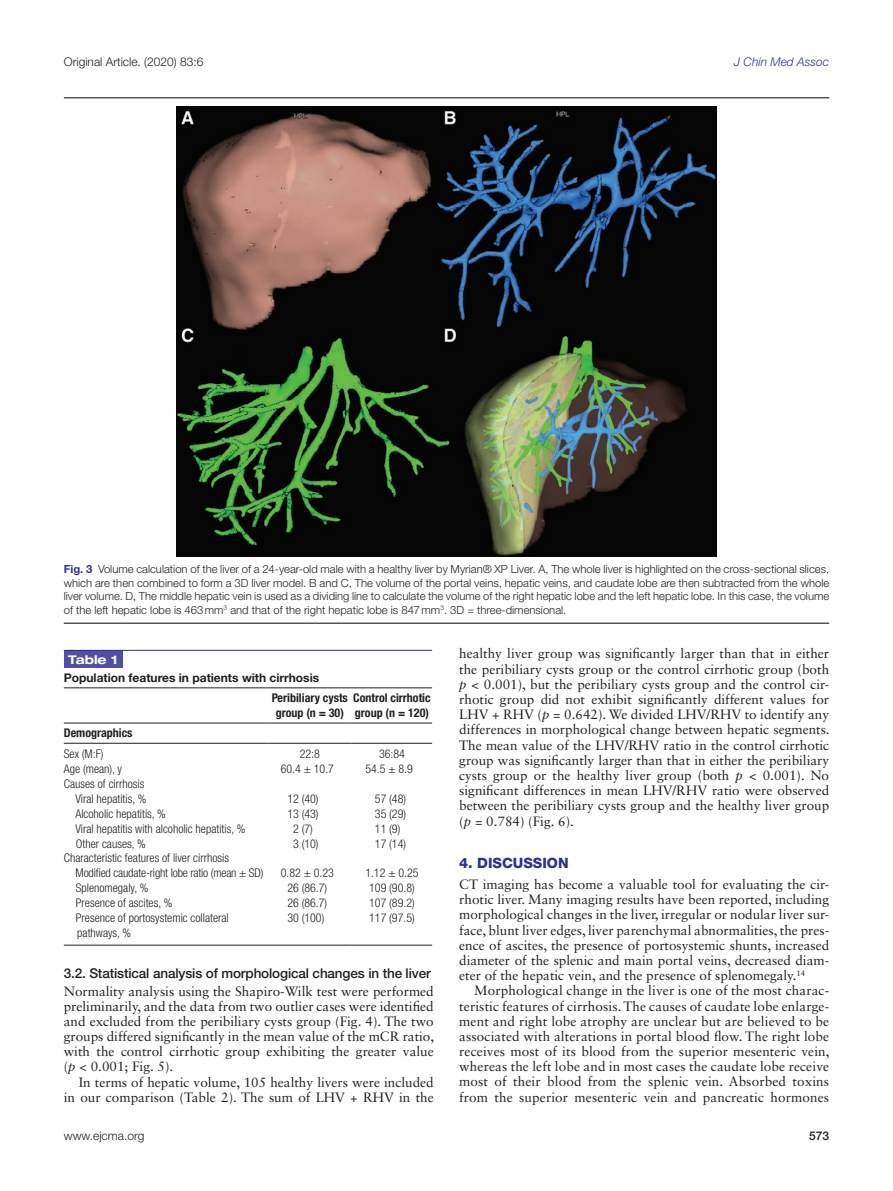
<style>
.page{position:relative;width:893px;height:1191px;background:#fff}
.page>*{position:absolute;margin:0;border:0;box-sizing:border-box;transform-origin:0 0}
.t1{font:800 14.25px "Helvetica Neue LT Std";color:#2e3092}
.t2{font:13.5px/15.1px "Sabon LT Std";color:#231f20;text-align:justify}
.t3{font:500 13.5px "Helvetica Neue LT Std";letter-spacing:-.01em;color:#231f20}
.t4{font:300 condensed 12px/15px "Helvetica Neue LT Std";color:#231f20}
.t5{font:700 condensed 12px/15px "Helvetica Neue LT Std";color:#231f20}
.t6{font:700 12px "Helvetica Neue LT Std";color:#231f20}
.t7{font:300 12px "Helvetica Neue LT Std";color:#231f20}
.t8{font:italic 300 12px "Helvetica Neue LT Std";color:#2e3092}
.t9{font:700 expanded 12px "Helvetica Neue LT Std";color:#fff}
.t10{font:500 12px "Helvetica Neue LT Std";color:#231f20}
.t11{font:300 11.25px/13.5px "Helvetica Neue LT Std";color:#231f20;text-align:justify}
.s1{font-weight:700;color:#2e3092}
.s2{font-style:italic}
</style>
<div class="page">
<img style="left:176px;top:107px;width:540px;height:449px">
<hr style="left:64px;top:97px;width:765px;height:1px;background:#231f20">
<hr style="left:64px;top:622px;width:765px;height:2px;background:#231f20">
<hr style="left:268px;top:743px;width:84px;height:1px;background:#231f20">
<hr style="left:352px;top:743px;width:80px;height:1px;background:#231f20">
<hr style="left:64px;top:687px;width:204px;height:1px;background:#231f20">
<hr style="left:268px;top:687px;width:84px;height:1px;background:#231f20">
<hr style="left:268px;top:722px;width:84px;height:1px;background:#231f20">
<hr style="left:352px;top:687px;width:80px;height:1px;background:#231f20">
<hr style="left:352px;top:722px;width:80px;height:1px;background:#231f20">
<hr style="left:64px;top:722px;width:204px;height:1px;background:#231f20">
<hr style="left:64px;top:743px;width:204px;height:1px;background:#231f20">
<hr style="left:64px;top:944px;width:204px;height:1px;background:#231f20">
<hr style="left:268px;top:944px;width:84px;height:1px;background:#231f20">
<hr style="left:352px;top:944px;width:80px;height:1px;background:#231f20">
<div style="left:64px;top:650px;width:58px;height:17px;background:#504fa1"></div>
<hr style="left:64px;top:650px;width:368px;height:1px;background:#2e3092">
<p class="t7" style="left:64px;top:54px;width:141px">Original Article. (2020) 83:6</p>
<p class="t8" style="left:734px;top:54px;width:96px">J Chin Med Assoc</p>
<p class="t11" style="left:64px;top:562px;width:767px"><span class="s1">Fig. 3</span> Volume calculation of the liver of a 24-year-old male with a healthy liver by Myrian® XP Liver. A, The whole liver is highlighted on the cross-sectional slices, which are then combined to form a 3D liver model. B and C, The volume of the portal veins, hepatic veins, and caudate lobe are then subtracted from the whole liver volume. D, The middle hepatic vein is used as a dividing line to calculate the volume of the right hepatic lobe and the left hepatic lobe. In this case, the volume of the left hepatic lobe is 463mm<sup>3</sup> and that of the right hepatic lobe is 847mm<sup>3</sup>. 3D = three-dimensional.</p>
<p class="t9" style="left:68px;top:652px;width:51px">Table 1</p>
<p class="t6" style="left:64px;top:670px;width:257px">Population features in patients with cirrhosis</p>
<p class="t5" style="left:276px;top:689px;width:156px;text-indent:-4px">Peribiliary cysts Control cirrhotic group (n = 30)</p>
<p class="t2" style="left:459px;top:646px;width:372px">healthy liver group was significantly larger than that in either the peribiliary cysts group or the control cirrhotic group (both <span class="s2">p</span> &lt; 0.001), but the peribiliary cysts group and the control cir&shy;rhotic group did not exhibit significantly different values for LHV + RHV (<span class="s2">p</span> = 0.642). We divided LHV/RHV to identify any differences in morphological change between hepatic segments.<br>The mean value of the LHV/RHV ratio in the control cirrhotic group was significantly larger than that in either the peribiliary cysts group or the healthy liver group (both <span class="s2">p</span> &lt; 0.001). No significant differences in mean LHV/RHV ratio were observed between the peribiliary cysts group and the healthy liver group (<span class="s2">p</span> = 0.784) (Fig. 6).</p>
<p class="t1" style="left:459px;top:854px;width:111px">4. DISCUSSION</p>
<p class="t2" style="left:459px;top:876px;width:371px">CT imaging has become a valuable tool for evaluating the cir&shy;rhotic liver. Many imaging results have been reported, including morphological changes in the liver, irregular or nodular liver sur&shy;face, blunt liver edges, liver parenchymal abnormalities, the pres&shy;ence of ascites, the presence of portosystemic shunts, increased diameter of the splenic and main portal veins, decreased diam&shy;eter of the hepatic vein, and the presence of splenomegaly.<sup>14</sup></p>
<p class="t2" style="left:459px;top:983px;width:372px;text-indent:15px">Morphological change in the liver is one of the most charac&shy;teristic features of cirrhosis. The causes of caudate lobe enlarge&shy;ment and right lobe atrophy are unclear but are believed to be associated with alterations in portal blood flow. The right lobe receives most of its blood from the superior mesenteric vein, whereas the left lobe and in most cases the caudate lobe receive most of their blood from the splenic vein. Absorbed toxins from the superior mesenteric vein and pancreatic hormones</p>
<p class="t5" style="left:355px;top:704px;width:75px">group (n = 120)</p>
<p class="t5" style="left:64px;top:725px;width:70px">Demographics</p>
<p class="t4" style="left:64px;top:746px;width:41px">Sex (M:F)</p>
<p class="t4" style="left:300px;top:746px;width:22px">22:8</p>
<p class="t4" style="left:379px;top:746px;width:27px">36:84</p>
<p class="t4" style="left:64px;top:761px;width:60px">Age (mean), y</p>
<p class="t4" style="left:281px;top:761px;width:55px">60.4 ± 10.7</p>
<p class="t4" style="left:365px;top:761px;width:49px">54.5 ± 8.9</p>
<p class="t4" style="left:64px;top:776px;width:84px;text-align:right">Causes of cirrhosis<br>Viral hepatitis, %</p>
<p class="t4" style="left:287px;top:791px;width:33px">12 (40)</p>
<p class="t4" style="left:375px;top:791px;width:33px">57 (48)</p>
<p class="t4" style="left:75px;top:805px;width:92px">Alcoholic hepatitis, %</p>
<p class="t4" style="left:287px;top:805px;width:33px">13 (43)</p>
<p class="t4" style="left:375px;top:805px;width:33px">35 (29)</p>
<p class="t4" style="left:75px;top:820px;width:171px">Viral hepatitis with alcoholic hepatitis, %</p>
<p class="t4" style="left:293px;top:820px;width:21px">2 (7)</p>
<p class="t4" style="left:375px;top:820px;width:27px">11 (9)</p>
<p class="t4" style="left:76px;top:835px;width:71px">Other causes, %</p>
<p class="t4" style="left:293px;top:835px;width:27px">3 (10)</p>
<p class="t4" style="left:375px;top:835px;width:33px">17 (14)</p>
<p class="t4" style="left:76px;top:850px;width:189px;text-indent:-12px">Characteristic features of liver cirrhosis<br>Modified caudate-right lobe ratio (mean ± SD)</p>
<p class="t4" style="left:281px;top:865px;width:55px">0.82 ± 0.23</p>
<p class="t4" style="left:365px;top:865px;width:55px">1.12 ± 0.25</p>
<p class="t4" style="left:76px;top:880px;width:74px">Splenomegaly, %</p>
<p class="t4" style="left:287px;top:880px;width:41px">26 (86.7)</p>
<p class="t4" style="left:369px;top:880px;width:47px">109 (90.8)</p>
<p class="t4" style="left:76px;top:895px;width:98px">Presence of ascites, %</p>
<p class="t4" style="left:287px;top:895px;width:41px">26 (86.7)</p>
<p class="t4" style="left:369px;top:895px;width:47px">107 (89.2)</p>
<p class="t4" style="left:76px;top:910px;width:155px">Presence of portosystemic collateral pathways, %</p>
<p class="t4" style="left:287px;top:910px;width:39px">30 (100)</p>
<p class="t4" style="left:369px;top:910px;width:47px">117 (97.5)</p>
<p class="t3" style="left:64px;top:964px;width:369px">3.2. Statistical analysis of morphological changes in the liver</p>
<p class="t2" style="left:64px;top:983px;width:372px">Normality analysis using the Shapiro-Wilk test were performed preliminarily, and the data from two outlier cases were identified and excluded from the peribiliary cysts group (Fig. 4). The two groups differed significantly in the mean value of the mCR ratio, with the control cirrhotic group exhibiting the greater value (<span class="s2">p</span> &lt; 0.001; Fig. 5).</p>
<p class="t2" style="left:64px;top:1074px;width:371px;text-align:right">In terms of hepatic volume, 105 healthy livers were included<br>in our comparison (Table 2). The sum of LHV + RHV in the</p>
<p class="t7" style="left:64px;top:1128px;width:82px">www.ejcma.org</p>
<p class="t10" style="left:809px;top:1128px;width:22px">573</p>
</div>
